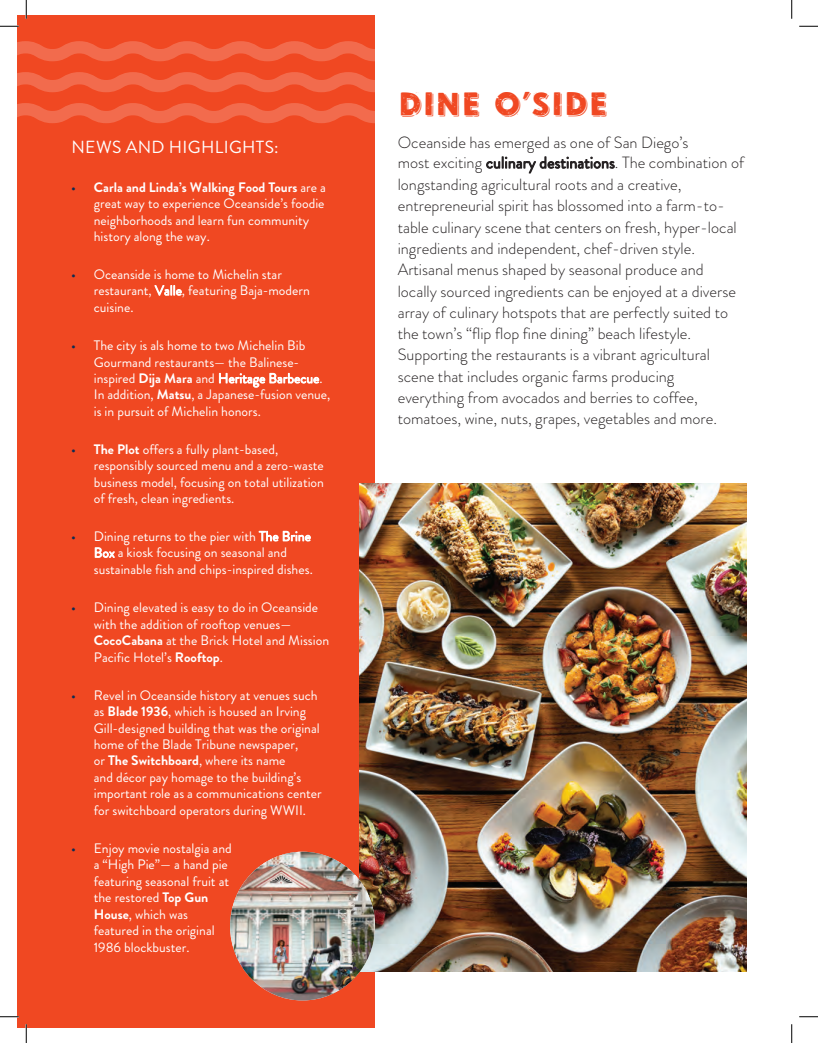
<style>
.page{position:relative;width:818px;height:1043px;background:#fff}
.page>*{position:absolute;margin:0;border:0;box-sizing:border-box;transform-origin:0 0}
.t1{font:32.5px "Newcastle Combined Rusty";color:#f04822}
.t2{font:17.5px "Brandon Grotesque";letter-spacing:.02em;color:#fff}
.t3{font:300 16.25px/21.2px "Brandon Grotesque";color:#231f20}
.t4{font:13.75px/16.4px "Brandon Grotesque";color:#fff}
.s1{color:#0d2b51}
.s2{font-weight:700}
.s3{font-weight:400}
</style>
<div class="page">
<div style="left:17px;top:15px;width:358px;height:1013px;background:#f04822"></div>
<svg style="left:17px;top:41px;width:358px;height:20px"></svg>
<svg style="left:17px;top:72px;width:358px;height:20px"></svg>
<svg style="left:17px;top:103px;width:358px;height:20px"></svg>
<img style="left:359px;top:483px;width:387px;height:488px">
<img style="left:230px;top:851px;width:145px;height:149px">
<svg style="left:0;top:25px;width:19px;height:2px"></svg>
<svg style="left:799px;top:25px;width:19px;height:2px"></svg>
<svg style="left:0;top:1016px;width:19px;height:1px"></svg>
<svg style="left:799px;top:1016px;width:19px;height:1px"></svg>
<svg style="left:25px;top:0;width:2px;height:19px"></svg>
<svg style="left:25px;top:1024px;width:2px;height:18px"></svg>
<svg style="left:791px;top:0;width:1px;height:19px"></svg>
<svg style="left:791px;top:1024px;width:1px;height:18px"></svg>
<p class="t2" style="left:71px;top:135px;width:209px">NEWS AND HIGHLIGHTS:</p>
<p class="t4" style="left:94px;top:179px;width:233px;text-indent:-22px"><span class="s1">•</span> <span class="s2">Carla and Linda’s Walking Food Tours</span> are a great way to experience Oceanside’s foodie neighborhoods and learn fun community history along the way.</p>
<p class="t4" style="left:94px;top:267px;width:218px;text-indent:-22px"><span class="s1">•</span> Oceanside is home to Michelin star restaurant, Valle, featuring Baja-modern cuisine.</p>
<p class="t4" style="left:94px;top:337px;width:238px;text-indent:-22px"><span class="s1">•</span> The city is als home to two Michelin Bib Gourmand restaurants— the Balinese&shy;inspired <span class="s2">Dija Mara</span> and Heritage Barbecue.<br>In addition, <span class="s2">Matsu</span>, a Japanese-fusion venue, is in pursuit of Michelin honors.</p>
<p class="t4" style="left:94px;top:441px;width:232px;text-indent:-22px"><span class="s1">•</span> <span class="s2">The Plot</span> offers a fully plant-based, responsibly sourced menu and a zero-waste business model, focusing on total utilization of fresh, clean ingredients.</p>
<p class="t4" style="left:94px;top:528px;width:220px;text-indent:-22px"><span class="s1">•</span> Dining returns to the pier with The Brine<br>Box a kiosk focusing on seasonal and sustainable fish and chips-inspired dishes.</p>
<p class="t4" style="left:94px;top:599px;width:237px;text-indent:-22px"><span class="s1">•</span> Dining elevated is easy to do in Oceanside with the addition of rooftop venues— <span class="s2">CocoCabana</span> at the Brick Hotel and Mission Pacific Hotel’s <span class="s2">Rooftop</span>.</p>
<p class="t4" style="left:94px;top:687px;width:229px;text-indent:-22px"><span class="s1">•</span> Revel in Oceanside history at venues such as <span class="s2">Blade 1936</span>, which is housed an Irving Gill-designed building that was the original home of the Blade Tribune newspaper,<br>or <span class="s2">The Switchboard</span>, where its name<br>and décor pay homage to the building’s important role as a communications center for switchboard operators during WWII.</p>
<p class="t4" style="left:94px;top:840px;width:139px;text-indent:-22px"><span class="s1">•</span> Enjoy movie nostalgia and a “High Pie”— a hand pie featuring seasonal fruit at the restored <span class="s2">Top Gun<br>House</span>, which was featured in the original<br>1986 blockbuster.</p>
<h1 class="t1" style="left:398px;top:85px;width:212px">DINE O’SIDE</h1>
<p class="t3" style="left:398px;top:132px;width:348px;line-height:20.5px">Oceanside has emerged as one of San Diego’s<br>most exciting <span class="s3">culinary destinations</span>. The combination of</p>
<p class="t3" style="left:398px;top:174px;width:340px">longstanding agricultural roots and a creative, entrepreneurial spirit has blossomed into a farm-to&shy;table culinary scene that centers on fresh, hyper-local ingredients and independent, chef-driven style.<br>Artisanal menus shaped by seasonal produce and locally sourced ingredients can be enjoyed at a diverse array of culinary hotspots that are perfectly suited to the town’s “flip flop fine dining” beach lifestyle.<br>Supporting the restaurants is a vibrant agricultural scene that includes organic farms producing everything from avocados and berries to coffee, tomatoes, wine, nuts, grapes, vegetables and more.</p>
</div>
